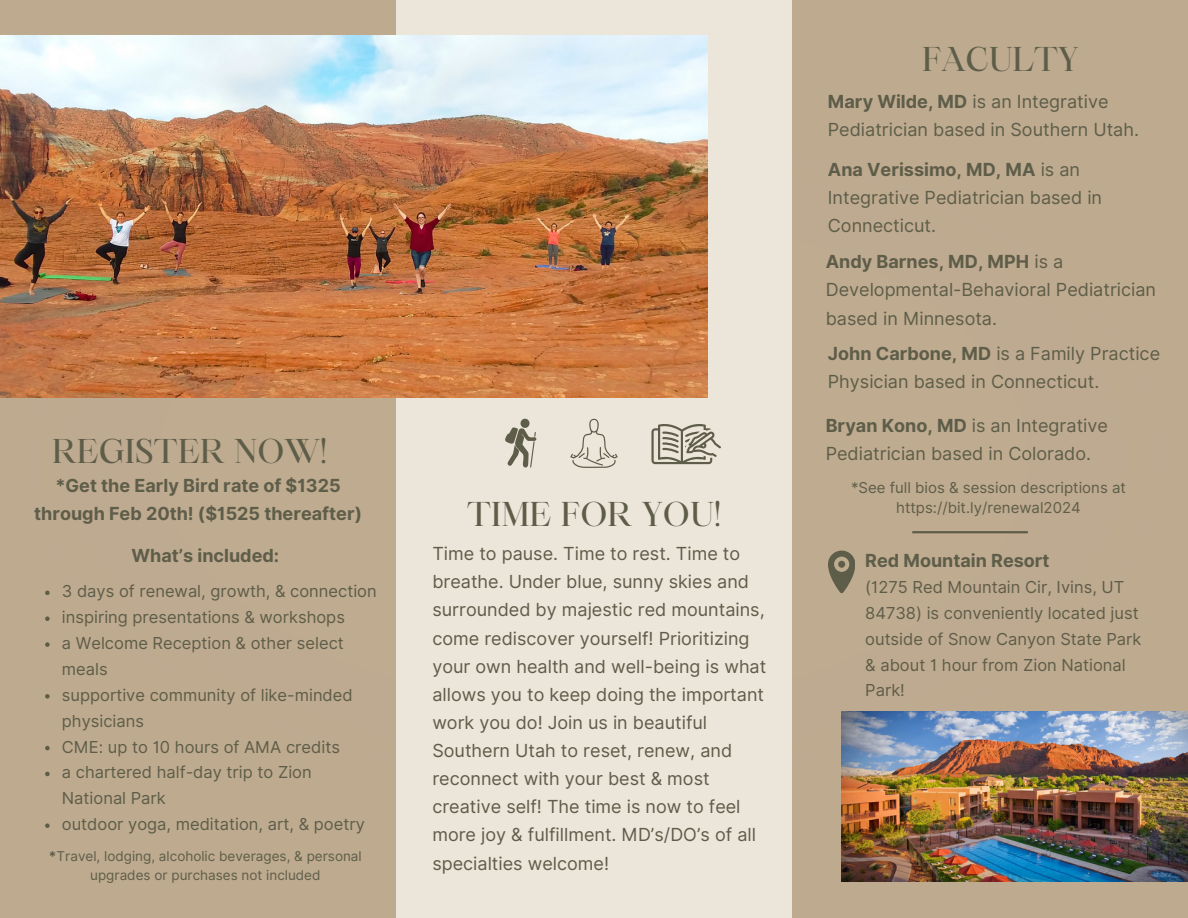
<style>
.page{position:relative;width:1188px;height:918px;background:#beaa8f}
.page>*{position:absolute;margin:0;border:0;box-sizing:border-box;transform-origin:0 0}
.t1{font:33px "Maharlika";color:#5e5d49}
.t2{font:33px "Maharlika";letter-spacing:-.02em;color:#5e5d49}
.t3{font:18px/28.2px "Inter";color:#5e5d49}
.t4{font:700 18px/28.2px "Inter";color:#5e5d49;text-align:center}
.t5{font:16.5px/25.8px "Inter";color:#5e5d49}
.t6{font:15px/20.2px "Inter";color:#5e5d49;text-align:center}
.t7{font:13.5px/19.2px "Inter";color:#5e5d49;text-align:center}
.s1{font-weight:700}
</style>
<div class="page">
<div style="left:396px;top:0;width:396px;height:918px;background:#ece5da"></div>
<img style="left:0;top:36px;width:707px;height:361px">
<img style="left:842px;top:711px;width:346px;height:170px">
<hr style="left:912px;top:531px;width:116px;height:2px;background:#5e5d49">
<svg style="left:651px;top:424px;width:70px;height:40px"></svg>
<div style="left:521px;top:419px;width:9px;height:9px;background:#5e5d49;border-radius:50%"></div>
<svg style="left:505px;top:427px;width:32px;height:41px"></svg>
<svg style="left:570px;top:419px;width:48px;height:49px"></svg>
<svg style="left:828px;top:551px;width:27px;height:42px"></svg>
<div style="left:838px;top:561px;width:7px;height:7px;background:#5e5d49;border-radius:50%"></div>
<svg style="left:45px;top:591px;width:5px;height:4px"></svg>
<svg style="left:45px;top:616px;width:5px;height:5px"></svg>
<svg style="left:45px;top:642px;width:5px;height:5px"></svg>
<svg style="left:45px;top:694px;width:5px;height:5px"></svg>
<svg style="left:45px;top:746px;width:5px;height:4px"></svg>
<svg style="left:45px;top:772px;width:5px;height:4px"></svg>
<svg style="left:45px;top:823px;width:5px;height:5px"></svg>
<p class="t1" style="left:52px;top:437px;width:277px">REGISTER NOW!</p>
<p class="t4" style="left:34px;top:471px;width:330px">*Get the Early Bird rate of $1325 through Feb 20th! ($1525 thereafter)</p>
<p class="t4" style="left:132px;top:541px;width:149px">What’s included:</p>
<p class="t5" style="left:62px;top:578px;width:316px">3 days of renewal, growth, &amp; connection</p>
<p class="t5" style="left:62px;top:604px;width:285px">inspiring presentations &amp; workshops</p>
<p class="t5" style="left:62px;top:630px;width:283px">a Welcome Reception &amp; other select meals</p>
<p class="t5" style="left:62px;top:682px;width:292px">supportive community of like-minded physicians</p>
<p class="t5" style="left:62px;top:734px;width:280px">CME: up to 10 hours of AMA credits</p>
<p class="t5" style="left:62px;top:760px;width:251px">a chartered half-day trip to Zion<br>National Park</p>
<p class="t5" style="left:62px;top:811px;width:304px">outdoor yoga, meditation, art, &amp; poetry</p>
<p class="t7" style="left:49px;top:846px;width:314px"><span class="s1">*</span>Travel, lodging, alcoholic beverages, &amp; personal upgrades or purchases not included</p>
<p class="t2" style="left:922px;top:46px;width:158px">FACULTY</p>
<p class="t3" style="left:828px;top:88px;width:313px"><span class="s1">Mary Wilde, MD</span> is an Integrative<br>Pediatrician based in Southern Utah.</p>
<p class="t3" style="left:828px;top:155px;width:276px"><span class="s1">Ana Verissimo, MD, MA</span> is an<br>Integrative Pediatrician based in<br>Connecticut.</p>
<p class="t3" style="left:826px;top:248px;width:332px"><span class="s1">Andy Barnes, MD, MPH</span> is a<br>Developmental-Behavioral Pediatrician based in Minnesota.</p>
<p class="t1" style="left:467px;top:501px;width:256px">TIME FOR YOU!</p>
<p class="t3" style="left:828px;top:339px;width:334px"><span class="s1">John Carbone, MD</span> is a Family Practice<br>Physician based in Connecticut.</p>
<p class="t3" style="left:826px;top:412px;width:284px"><span class="s1">Bryan Kono, MD</span> is an Integrative<br>Pediatrician based in Colorado.</p>
<p class="t6" style="left:851px;top:478px;width:276px">*See full bios &amp; session descriptions at https://bit.ly/renewal2024</p>
<p class="t3" style="left:432px;top:540px;width:335px">Time to pause. Time to rest. Time to breathe. Under blue, sunny skies and surrounded by majestic red mountains, come rediscover yourself! Prioritizing your own health and well-being is what allows you to keep doing the important work you do! Join us in beautiful Southern Utah to reset, renew, and reconnect with your best &amp; most creative self! The time is now to feel more joy &amp; fulfillment. MD’s/DO’s of all specialties welcome!</p>
<p class="t4" style="left:865px;top:546px;width:186px">Red Mountain Resort</p>
<p class="t5" style="left:865px;top:574px;width:278px">(1275 Red Mountain Cir, Ivins, UT<br>84738) is conveniently located just outside of Snow Canyon State Park &amp; about 1 hour from Zion National<br>Park!</p>
</div>
